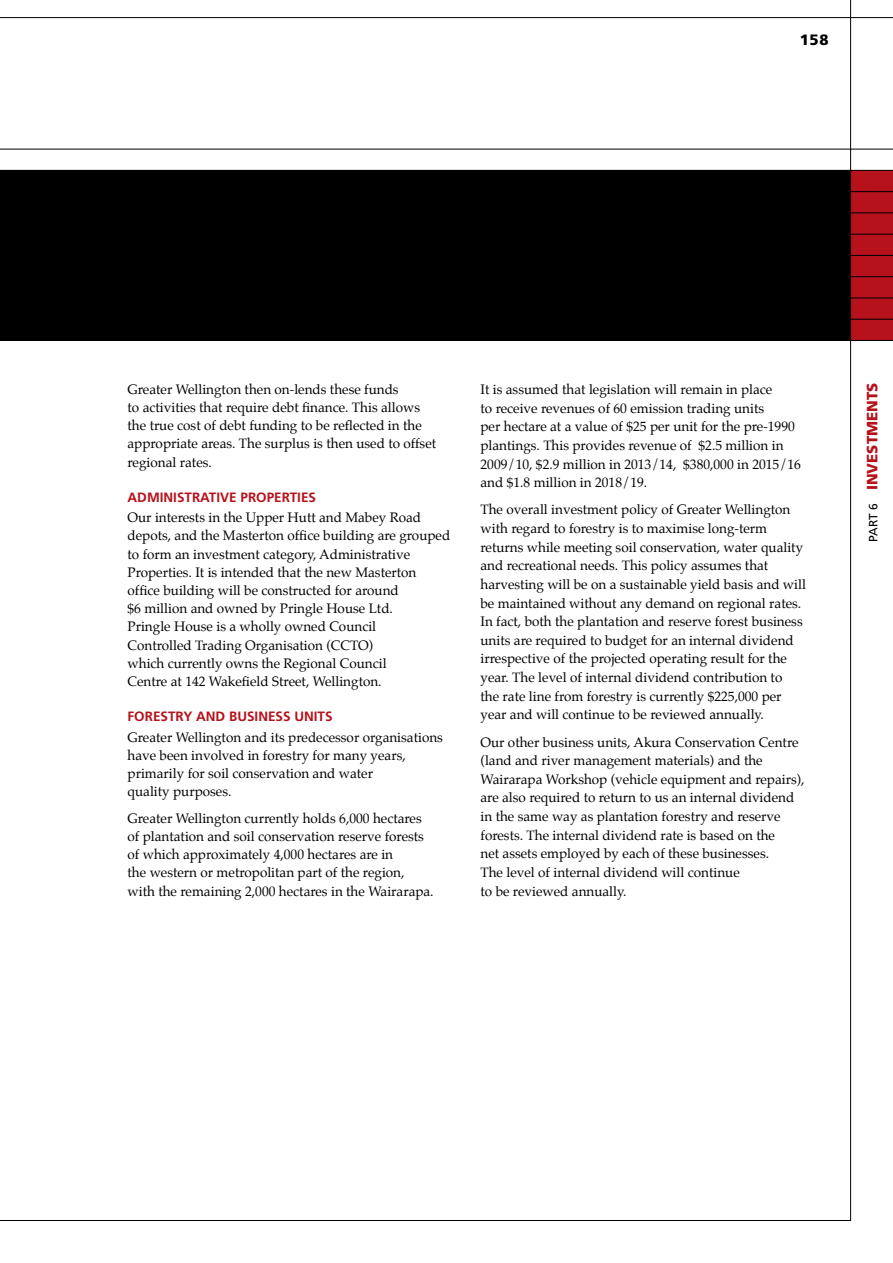
<style>
.page{position:relative;width:893px;height:1263px;background:#fff}
.page>*{position:absolute;margin:0;border:0;box-sizing:border-box;transform-origin:0 0}
.t1{font:900 15px "Frutiger";color:#b5121b}
.t2{font:900 15px "Frutiger";color:#000}
.t3{font:13.5px/18.6px "Palatino";color:#000}
.t4{font:700 13.5px "Frutiger";color:#b5121b}
.s1{font-weight:400;font-size:12px;color:#000}
</style>
<div class="page">
<div style="left:0;top:170px;width:850px;height:170px;background:#000"></div>
<div style="left:850px;top:170px;width:43px;height:170px;background:#b5121b"></div>
<hr style="left:849px;top:191px;width:44px;height:1px;background:#000">
<hr style="left:849px;top:213px;width:44px;height:1px;background:#000">
<hr style="left:849px;top:234px;width:44px;height:1px;background:#000">
<hr style="left:849px;top:255px;width:44px;height:1px;background:#000">
<hr style="left:850px;top:276px;width:43px;height:1px;background:#000">
<hr style="left:850px;top:298px;width:43px;height:1px;background:#000">
<hr style="left:850px;top:319px;width:43px;height:1px;background:#000">
<hr style="left:0;top:149px;width:893px;height:1px;background:#000">
<hr style="left:0;top:17px;width:893px;height:1px;background:#000">
<hr style="left:0;top:170px;width:893px;height:1px;background:#000">
<hr style="left:850px;top:0;width:1px;height:1221px;background:#000">
<hr style="left:0;top:340px;width:893px;height:1px;background:#000">
<hr style="left:0;top:1220px;width:851px;height:1px;background:#000">
<p class="t2" style="left:800px;top:31px;width:31px">158</p>
<p class="t3" style="left:128px;top:380px;width:310px;line-height:18.1px">Greater Wellington then on-lends these funds<br>to activities that require debt finance. This allows the true cost of debt funding to be reflected in the appropriate areas. The surplus is then used to offset regional rates.</p>
<p class="t4" style="left:128px;top:489px;width:190px">ADMINISTRATIVE PROPERTIES</p>
<p class="t3" style="left:128px;top:508px;width:324px;line-height:18.1px">Our interests in the Upper Hutt and Mabey Road depots, and the Masterton office building are grouped to form an investment category, Administrative Properties. It is intended that the new Masterton office building will be constructed for around<br>$6 million and owned by Pringle House Ltd.<br>Pringle House is a wholly owned Council<br>Controlled Trading Organisation (CCTO)<br>which currently owns the Regional Council<br>Centre at 142 Wakefield Street, Wellington.</p>
<p class="t4" style="left:128px;top:708px;width:207px">FORESTRY AND BUSINESS UNITS</p>
<p class="t3" style="left:128px;top:728px;width:317px;line-height:18.1px">Greater Wellington and its predecessor organisations have been involved in forestry for many years, primarily for soil conservation and water<br>quality purposes.</p>
<p class="t3" style="left:128px;top:809px;width:308px;line-height:18.1px">Greater Wellington currently holds 6,000 hectares of plantation and soil conservation reserve forests of which approximately 4,000 hectares are in<br>the western or metropolitan part of the region, with the remaining 2,000 hectares in the Wairarapa.</p>
<p class="t3" style="left:480px;top:380px;width:322px">It is assumed that legislation will remain in place<br>to receive revenues of 60 emission trading units<br>per hectare at a value of $25 per unit for the pre-1990 plantings. This provides revenue of $2.5 million in 2009/10, $2.9 million in 2013/14, $380,000 in 2015/16 and $1.8 million in 2018/19.</p>
<p class="t3" style="left:480px;top:500px;width:327px">The overall investment policy of Greater Wellington with regard to forestry is to maximise long-term returns while meeting soil conservation, water quality and recreational needs. This policy assumes that harvesting will be on a sustainable yield basis and will be maintained without any demand on regional rates.<br>In fact, both the plantation and reserve forest business units are required to budget for an internal dividend irrespective of the projected operating result for the year. The level of internal dividend contribution to<br>the rate line from forestry is currently $225,000 per year and will continue to be reviewed annually.</p>
<p class="t3" style="left:480px;top:733px;width:326px">Our other business units, Akura Conservation Centre (land and river management materials) and the Wairarapa Workshop (vehicle equipment and repairs), are also required to return to us an internal dividend in the same way as plantation forestry and reserve forests. The internal dividend rate is based on the<br>net assets employed by each of these businesses.<br>The level of internal dividend will continue<br>to be reviewed annually.</p>
<p class="t1" style="left:863px;top:542px;width:161px;rotate:-90deg"><span class="s1">PART 6</span> INVESTMENTS</p>
</div>
